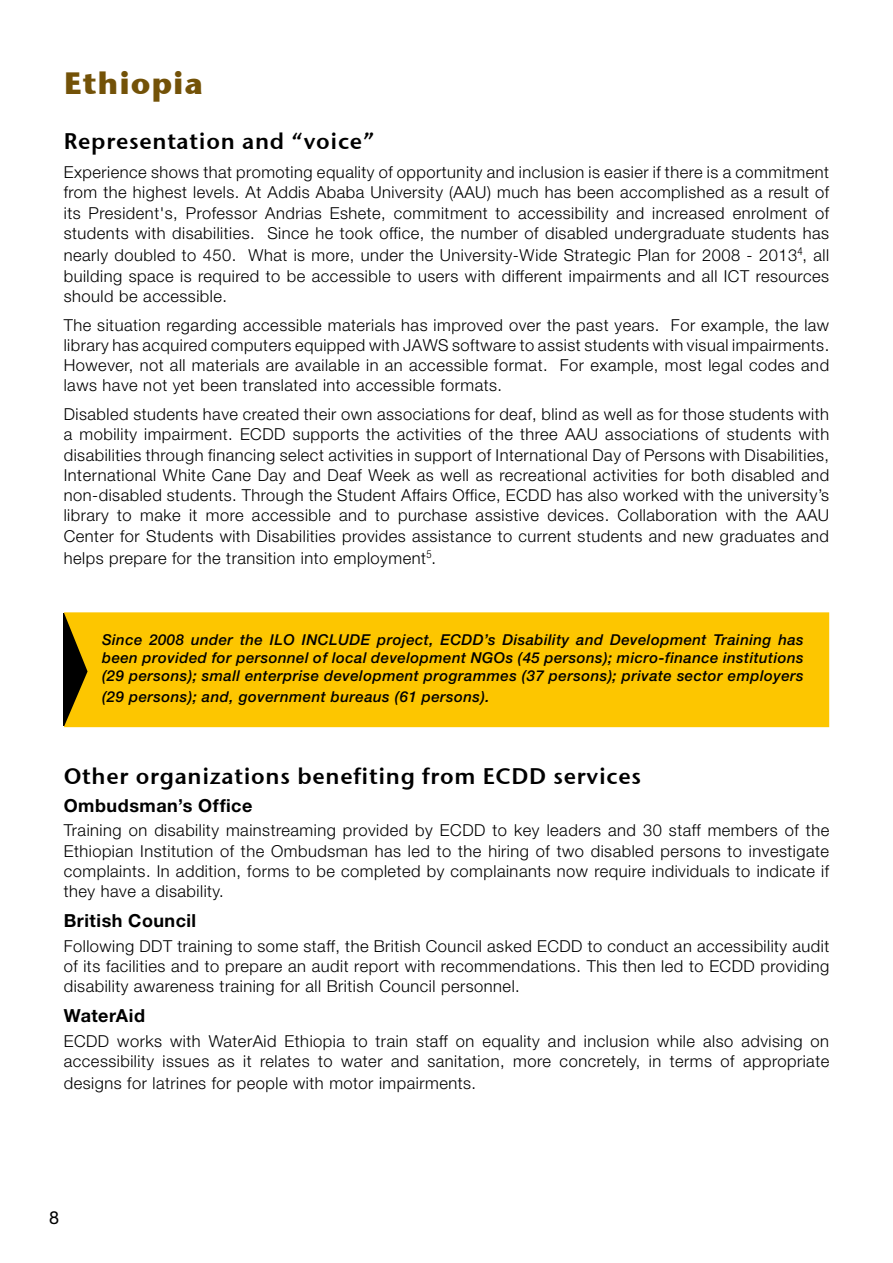
<style>
.page{position:relative;width:893px;height:1263px;background:#fff}
.page>*{position:absolute;margin:0;border:0;box-sizing:border-box;transform-origin:0 0}
.t1{font:700 30.75px "Stone Sans ITC";letter-spacing:.03em;color:#735208}
.t2{font:22.5px "Stone Sans Sem ITCTT Semi";letter-spacing:.03em;color:#000}
.t3{font:700 18px "Helvetica Neue";letter-spacing:.025em;color:#000}
.t4{font:18px "Helvetica Neue";color:#000}
.t5{font:300 16.5px/20.2px "Helvetica Neue";letter-spacing:.03em;color:#000;text-align:justify}
.t6{font:italic 500 15px/18px "Helvetica Neue";letter-spacing:.03em;color:#000;text-align:justify}
</style>
<div class="page">
<div style="left:64px;top:612px;width:765px;height:115px;background:#fdc600"></div>
<h1 class="t1" style="left:64px;top:56px;width:141px">Ethiopia</h1>
<h2 class="t2" style="left:64px;top:123px;width:312px">Representation and “voice”</h2>
<p class="t5" style="left:64px;top:162px;width:767px">Experience shows that promoting equality of opportunity and inclusion is easier if there is a commitment from the highest levels. At Addis Ababa University (AAU) much has been accomplished as a result of its President's, Professor Andrias Eshete, commitment to accessibility and increased enrolment of students with disabilities. Since he took office, the number of disabled undergraduate students has</p>
<p class="t5" style="left:64px;top:245px;width:767px">nearly doubled to 450. What is more, under the University-Wide Strategic Plan for 2008 - 2013<sup>4</sup>, all building space is required to be accessible to users with different impairments and all ICT resources should be accessible.</p>
<p class="t5" style="left:64px;top:314px;width:767px">The situation regarding accessible materials has improved over the past years. For example, the law library has acquired computers equipped with JAWS software to assist students with visual impairments.<br>However, not all materials are available in an accessible format. For example, most legal codes and laws have not yet been translated into accessible formats.</p>
<p class="t5" style="left:64px;top:404px;width:767px">Disabled students have created their own associations for deaf, blind as well as for those students with a mobility impairment. ECDD supports the activities of the three AAU associations of students with disabilities through financing select activities in support of International Day of Persons with Disabilities, International White Cane Day and Deaf Week as well as recreational activities for both disabled and non-disabled students. Through the Student Affairs Office, ECDD has also worked with the university’s library to make it more accessible and to purchase assistive devices. Collaboration with the AAU Center for Students with Disabilities provides assistance to current students and new graduates and</p>
<p class="t5" style="left:64px;top:548px;width:374px">helps prepare for the transition into employment<sup>5</sup>.</p>
<p class="t6" style="left:102px;top:630px;width:703px">Since 2008 under the ILO INCLUDE project, ECDD’s Disability and Development Training has been provided for personnel of local development NGOs (45 persons); micro-finance institutions (29 persons); small enterprise development programmes (37 persons); private sector employers</p>
<p class="t6" style="left:102px;top:688px;width:389px">(29 persons); and, government bureaus (61 persons).</p>
<h2 class="t2" style="left:64px;top:757px;width:579px">Other organizations benefiting from ECDD services</h2>
<p class="t3" style="left:64px;top:794px;width:190px">Ombudsman’s Office</p>
<p class="t5" style="left:64px;top:820px;width:767px">Training on disability mainstreaming provided by ECDD to key leaders and 30 staff members of the Ethiopian Institution of the Ombudsman has led to the hiring of two disabled persons to investigate complaints. In addition, forms to be completed by complainants now require individuals to indicate if they have a disability.</p>
<p class="t3" style="left:64px;top:910px;width:134px">British Council</p>
<p class="t5" style="left:64px;top:935px;width:767px">Following DDT training to some staff, the British Council asked ECDD to conduct an accessibility audit of its facilities and to prepare an audit report with recommendations. This then led to ECDD providing disability awareness training for all British Council personnel.</p>
<p class="t3" style="left:64px;top:1005px;width:83px">WaterAid</p>
<p class="t5" style="left:64px;top:1030px;width:767px;line-height:20.9px">ECDD works with WaterAid Ethiopia to train staff on equality and inclusion while also advising on accessibility issues as it relates to water and sanitation, more concretely, in terms of appropriate designs for latrines for people with motor impairments.</p>
<p class="t4" style="left:49px;top:1207px;width:12px">8</p>
</div>
